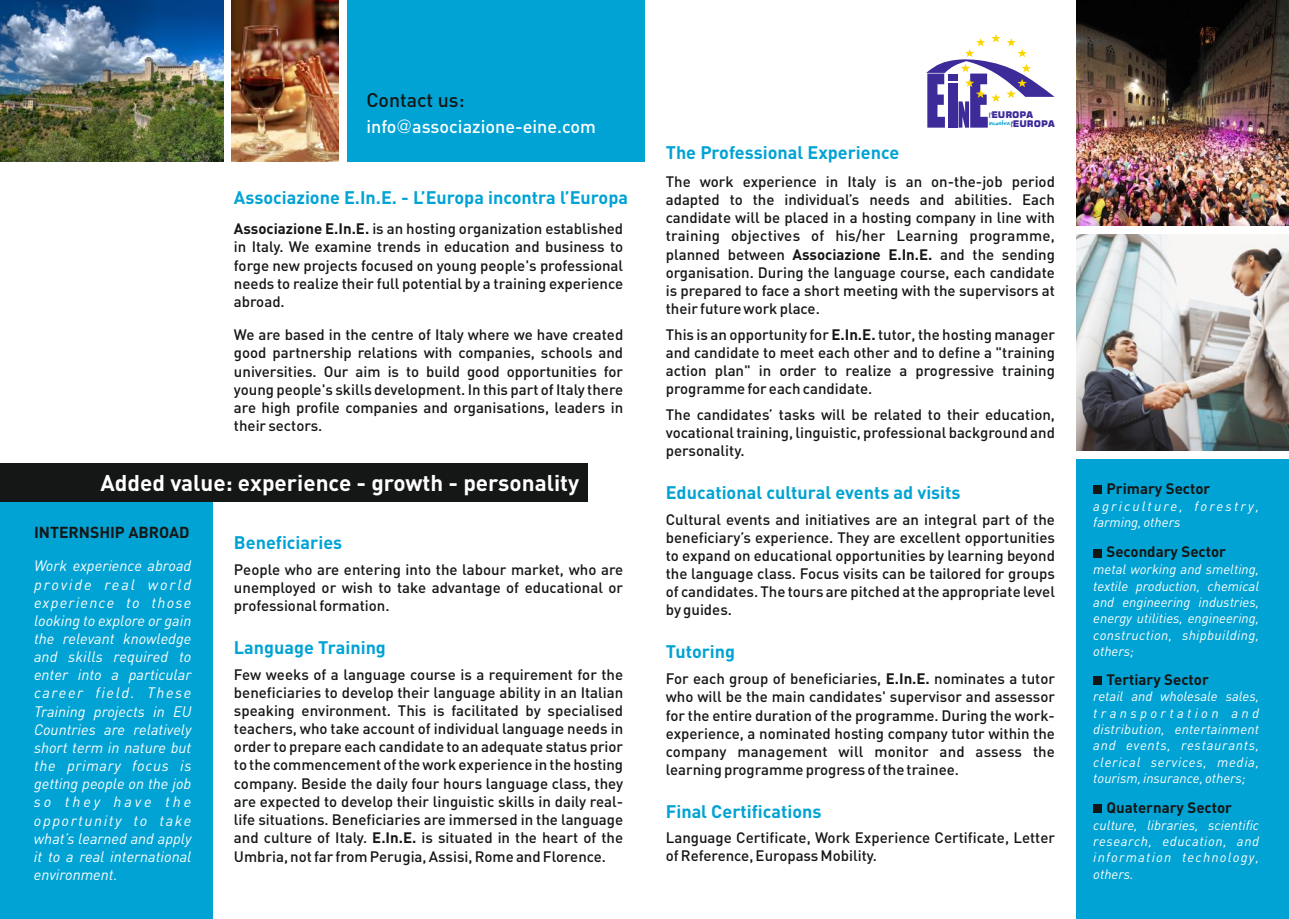
<style>
.page{position:relative;width:1289px;height:919px;background:#fff}
.page>*{position:absolute;margin:0;border:0;box-sizing:border-box;transform-origin:0 0}
.t1{font:700 22.5px "DIN";color:#fff}
.t2{font:500 19.5px "DIN";color:#151616}
.t3{font:700 18px "DIN";color:#00a3d4}
.t4{font:500 18px "DIN";color:#fff}
.t5{font:700 15.75px "DIN";color:#151616}
.t6{font:500 15px/18.1px "DIN";color:#151616;text-align:justify}
.t7{font:italic 15px/18.1px "DIN";color:#fff;text-align:justify}
.t8{font:700 15px "DIN";color:#151616}
.t9{font:italic 13.5px/16.4px "DIN";letter-spacing:.025em;color:#fff;text-align:justify}
.t10{font:italic 13.5px/16.4px "DIN";letter-spacing:.15em;color:#fff}
.t11{font:9.15px "Square 721 Blk Normal";color:#3c2b99}
.t12{font:6px "Hand Of Sean";color:#3c2b99}
.t13{font:5.55px "Hand Of Sean";color:#00a3d4}
.s1{font-family:"Century Gothic";font-weight:400}
.s2{font-weight:700}
.s3{font-family:"Square 721 Blk Normal";font-size:9.15px;color:#3c2b99}
</style>
<div class="page">
<div style="left:347px;top:0;width:297px;height:162px;background:#00a3d4"></div>
<img style="left:1076px;top:0;width:212px;height:225px">
<img style="left:232px;top:0;width:106px;height:162px">
<img style="left:0;top:0;width:223px;height:162px">
<svg style="left:926px;top:34px;width:128px;height:94px"></svg>
<div style="left:0;top:502px;width:213px;height:416px;background:#00a3d4"></div>
<div style="left:0;top:463px;width:587px;height:39px;background:#151616"></div>
<div style="left:1076px;top:459px;width:212px;height:459px;background:#00a3d4"></div>
<img style="left:1076px;top:234px;width:212px;height:217px">
<div style="left:1093px;top:485px;width:8px;height:8px;background:#151616"></div>
<div style="left:1093px;top:548px;width:8px;height:9px;background:#151616"></div>
<div style="left:1093px;top:676px;width:8px;height:8px;background:#151616"></div>
<div style="left:1093px;top:804px;width:8px;height:8px;background:#151616"></div>
<h2 class="t2" style="left:366px;top:91px;width:100px">Contact us:</h2>
<p class="t4" style="left:366px;top:118px;width:231px">info<span class="s1">@</span>associazione-eine.com</p>
<p class="t3" style="left:234px;top:189px;width:395px">Associazione E.In.E. - L’Europa incontra l’Europa</p>
<p class="t6" style="left:234px;top:220px;width:391px"><span class="s2">Associazione E.In.E.</span> is an hosting organization established in Italy. We examine trends in education and business to forge new projects focused on young people's professional needs to realize their full potential by a training experience abroad.</p>
<p class="t6" style="left:234px;top:326px;width:391px">We are based in the centre of Italy where we have created good partnership relations with companies, schools and universities. Our aim is to build good opportunities for young people's skills development. In this part of Italy there are high profile companies and organisations, leaders in their sectors.</p>
<h1 class="t1" style="left:100px;top:472px;width:480px">Added value: experience - growth - personality</h1>
<p class="t5" style="left:34px;top:525px;width:157px">INTERNSHIP ABROAD</p>
<p class="t7" style="left:34px;top:556px;width:159px">Work experience abroad provide real world experience to those looking to explore or gain the relevant knowledge and skills required to enter into a particular career field. These Training projects in EU Countries are relatively short term in nature but the primary focus is getting people on the job so they have the opportunity to take what’s learned and apply it to a real international environment.</p>
<p class="t3" style="left:234px;top:534px;width:110px">Beneficiaries</p>
<p class="t6" style="left:234px;top:561px;width:391px">People who are entering into the labour market, who are unemployed or wish to take advantage of educational or professional formation.</p>
<p class="t3" style="left:234px;top:639px;width:153px">Language Training</p>
<p class="t6" style="left:234px;top:665px;width:391px">Few weeks of a language course is a requirement for the beneficiaries to develop their language ability in an Italian speaking environment. This is facilitated by specialised teachers, who take account of individual language needs in order to prepare each candidate to an adequate status prior to the commencement of the work experience in the hosting company. Beside the daily four hours language class, they are expected to develop their linguistic skills in daily real&shy;life situations. Beneficiaries are immersed in the language and culture of Italy. <span class="s2">E.In.E.</span> is situated in the heart of the Umbria, not far from Perugia, Assisi, Rome and Florence.</p>
<p class="t3" style="left:665px;top:144px;width:235px">The Professional Experience</p>
<p class="t11" style="left:991px;top:109px;width:44px">EUROPA</p>
<p class="t13" style="left:989px;top:121px;width:67px">incontra <span class="s3">EUROPA</span></p>
<p class="t12" style="left:989px;top:113px;width:3px">l</p>
<p class="t12" style="left:1011px;top:122px;width:3px">l</p>
<p class="t6" style="left:665px;top:173px;width:391px">The work experience in Italy is an on-the-job period adapted to the individual’s needs and abilities. Each candidate will be placed in a hosting company in line with training objectives of his/her Learning programme, planned between <span class="s2">Associazione E.In.E.</span> and the sending organisation. During the language course, each candidate is prepared to face a short meeting with the supervisors at their future work place.</p>
<p class="t6" style="left:665px;top:326px;width:391px">This is an opportunity for <span class="s2">E.In.E.</span> tutor, the hosting manager and candidate to meet each other and to define a "training action plan" in order to realize a progressive training programme for each candidate.</p>
<p class="t6" style="left:665px;top:406px;width:391px">The candidates’ tasks will be related to their education, vocational training, linguistic, professional background and personality.</p>
<p class="t3" style="left:665px;top:484px;width:296px">Educational cultural events ad visits</p>
<p class="t6" style="left:665px;top:510px;width:391px">Cultural events and initiatives are an integral part of the beneficiary’s experience. They are excellent opportunities to expand on educational opportunities by learning beyond the language class. Focus visits can be tailored for groups of candidates. The tours are pitched at the appropriate level by guides.</p>
<p class="t3" style="left:665px;top:643px;width:71px">Tutoring</p>
<p class="t6" style="left:665px;top:670px;width:391px">For each group of beneficiaries, <span class="s2">E.In.E.</span> nominates a tutor who will be the main candidates' supervisor and assessor for the entire duration of the programme. During the work&shy;experience, a nominated hosting company tutor within the company management will monitor and assess the learning programme progress of the trainee.</p>
<p class="t3" style="left:665px;top:802px;width:157px">Final Certifications</p>
<p class="t6" style="left:665px;top:829px;width:391px">Language Certificate, Work Experience Certificate, Letter of Reference, Europass Mobility.</p>
<p class="t8" style="left:1106px;top:481px;width:105px">Primary Sector</p>
<p class="t10" style="left:1093px;top:497px;width:167px">agriculture, forestry, farming, others</p>
<p class="t9" style="left:1093px;top:561px;width:167px">metal working and smelting, textile production, chemical and engineering industries, energy utilities, engineering, construction, shipbuilding, others;</p>
<p class="t9" style="left:1093px;top:687px;width:167px">retail and wholesale sales, transportation and distribution, entertainment and events, restaurants, clerical services, media, tourism, insurance, others;</p>
<p class="t9" style="left:1093px;top:816px;width:167px">culture, libraries, scientific research, education, and information technology, others.</p>
<p class="t8" style="left:1106px;top:545px;width:121px">Secondary Sector</p>
<p class="t8" style="left:1106px;top:672px;width:104px">Tertiary Sector</p>
<p class="t8" style="left:1106px;top:800px;width:127px">Quaternary Sector</p>
</div>
